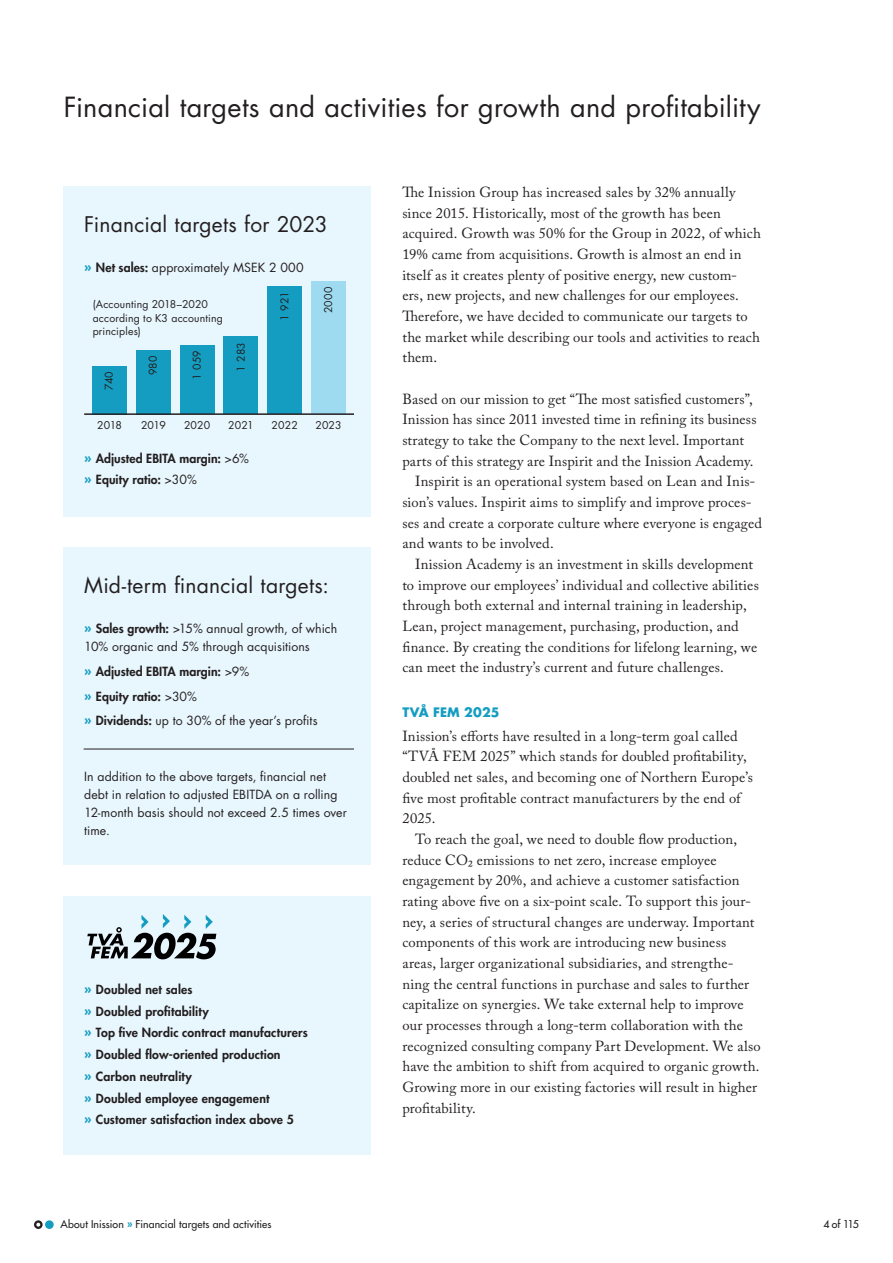
<style>
.page{position:relative;width:893px;height:1263px;background:#fff}
.page>*{position:absolute;margin:0;border:0;box-sizing:border-box;transform-origin:0 0}
.t1{font:27px "Futura Std";letter-spacing:.01em;color:#231f20}
.t2{font:21px "Futura Std";letter-spacing:.01em;color:#231f20}
.t3{font:14.55px/20.7px "Adobe Caslon Pro";letter-spacing:.01em;color:#231f20}
.t4{font:700 12.75px "Futura Std";letter-spacing:.005em;color:#149dc1}
.t5{font:800 12.3px/21.8px "Futura Std";letter-spacing:.015em;color:#231f20}
.t6{font:12.3px/18px "Futura Std";letter-spacing:.005em;color:#231f20}
.t7{font:10.5px/13.5px "Futura Std";letter-spacing:.015em;color:#231f20}
.t8{font:500 10.5px "Futura Std";letter-spacing:.01em;color:#231f20}
.s1{font-weight:700;color:#149dc1}
.s2{font-weight:800}
.s3{font-weight:400}
.s4{font-weight:800;color:#149dc1}
</style>
<div class="page">
<div style="left:45px;top:1220px;width:9px;height:9px;background:#149dc1;border-radius:50%"></div>
<svg style="left:34px;top:1220px;width:9px;height:9px"></svg>
<div style="left:64px;top:186px;width:307px;height:331px;background:#e8f6fd"></div>
<div style="left:64px;top:547px;width:307px;height:317px;background:#e8f6fd"></div>
<div style="left:64px;top:896px;width:307px;height:259px;background:#e8f6fd"></div>
<hr style="left:84px;top:749px;width:270px;height:1px;background:#231f20">
<div style="left:268px;top:287px;width:34px;height:127px;background:#149dc1"></div>
<div style="left:311px;top:281px;width:34px;height:133px;background:#9edbf0"></div>
<div style="left:224px;top:336px;width:34px;height:78px;background:#149dc1"></div>
<div style="left:180px;top:345px;width:34px;height:69px;background:#149dc1"></div>
<div style="left:136px;top:350px;width:34px;height:64px;background:#149dc1"></div>
<div style="left:93px;top:366px;width:34px;height:48px;background:#149dc1"></div>
<hr style="left:84px;top:413px;width:270px;height:2px;background:#231f20">
<svg style="left:87px;top:914px;width:129px;height:45px"></svg>
<h1 class="t1" style="left:64px;top:89px;width:698px">Financial targets and activities for growth and profitability</h1>
<h2 class="t2" style="left:84px;top:211px;width:245px">Financial targets for 2023</h2>
<p class="t6" style="left:84px;top:259px;width:221px"><span class="s1">»</span> <span class="s2">Net sales:</span> approximately MSEK 2 000</p>
<p class="t7" style="left:93px;top:297px;width:132px">(Accounting 2018–2020 according to K3 accounting principles)</p>
<p class="t7" style="left:102px;top:390px;width:20px;rotate:-90deg">740</p>
<p class="t7" style="left:146px;top:375px;width:21px;rotate:-90deg">980</p>
<p class="t7" style="left:190px;top:380px;width:31px;rotate:-90deg">1 059</p>
<p class="t7" style="left:234px;top:372px;width:31px;rotate:-90deg">1 283</p>
<p class="t7" style="left:97px;top:418px;width:26px">2018</p>
<p class="t7" style="left:141px;top:418px;width:26px">2019</p>
<p class="t7" style="left:184px;top:418px;width:28px">2020</p>
<p class="t7" style="left:228px;top:418px;width:27px">2021</p>
<p class="t5" style="left:84px;top:448px;width:166px;line-height:21px"><span class="s1">»</span> Adjusted EBITA margin: <span class="s3">&gt;6% </span><span class="s1">»</span> Equity ratio: <span class="s3">&gt;30%</span></p>
<p class="t7" style="left:278px;top:321px;width:30px;rotate:-90deg">1 921</p>
<p class="t7" style="left:272px;top:418px;width:28px">2022</p>
<p class="t7" style="left:322px;top:313px;width:28px;rotate:-90deg">2000</p>
<p class="t7" style="left:315px;top:418px;width:28px">2023</p>
<h2 class="t2" style="left:84px;top:572px;width:246px">Mid-term financial targets:</h2>
<p class="t6" style="left:84px;top:620px;width:255px"><span class="s1">»</span> <span class="s2">Sales growth:</span> &gt;15% annual growth, of which<br>10% organic and 5% through acquisitions</p>
<p class="t5" style="left:84px;top:659px;width:235px;line-height:24.8px"><span class="s1">»</span> Adjusted EBITA margin: <span class="s3">&gt;9%<br></span><span class="s1">»</span> Equity ratio: <span class="s3">&gt;30%<br></span><span class="s1">»</span> Dividends: <span class="s3">up to 30% of the year’s profits</span></p>
<p class="t6" style="left:84px;top:768px;width:264px">In addition to the above targets, financial net debt in relation to adjusted EBITDA on a rolling 12-month basis should not exceed 2.5 times over time.</p>
<p class="t5" style="left:84px;top:978px;width:225px"><span class="s1">»</span> Doubled net sales<br><span class="s1">»</span> Doubled profitability<br><span class="s1">»</span> Top five Nordic contract manufacturers <span class="s1">»</span> Doubled flow-oriented production<br><span class="s1">»</span> Carbon neutrality<br><span class="s1">»</span> Doubled employee engagement<br><span class="s1">»</span> Customer satisfaction index above 5</p>
<p class="t8" style="left:60px;top:1217px;width:213px">About Inission <span class="s4">»</span> Financial targets and activities</p>
<p class="t3" style="left:402px;top:182px;width:360px">The Inission Group has increased sales by 32% annually since 2015. Historically, most of the growth has been acquired. Growth was 50% for the Group in 2022, of which 19% came from acquisitions. Growth is almost an end in itself as it creates plenty of positive energy, new custom-<br>ers, new projects, and new challenges for our employees.<br>Therefore, we have decided to communicate our targets to the market while describing our tools and activities to reach them.</p>
<p class="t3" style="left:402px;top:388px;width:352px">Based on our mission to get “The most satisfied customers”,</p>
<p class="t3" style="left:402px;top:409px;width:356px">Inission has since 2011 invested time in refining its business</p>
<p class="t3" style="left:402px;top:430px;width:343px">strategy to take the Company to the next level. Important</p>
<p class="t3" style="left:402px;top:450px;width:353px">parts of this strategy are Inspirit and the Inission Academy.</p>
<p class="t3" style="left:415px;top:471px;width:342px">Inspirit is an operational system based on Lean and Inis-</p>
<p class="t3" style="left:402px;top:492px;width:349px">sion’s values. Inspirit aims to simplify and improve proces-</p>
<p class="t3" style="left:402px;top:512px;width:361px">ses and create a corporate culture where everyone is engaged</p>
<p class="t3" style="left:402px;top:533px;width:153px">and wants to be involved.</p>
<p class="t3" style="left:415px;top:554px;width:340px">Inission Academy is an investment in skills development</p>
<p class="t3" style="left:402px;top:574px;width:358px">to improve our employees’ individual and collective abilities</p>
<p class="t3" style="left:402px;top:595px;width:346px">through both external and internal training in leadership,</p>
<p class="t3" style="left:402px;top:616px;width:338px">Lean, project management, purchasing, production, and</p>
<p class="t3" style="left:402px;top:636px;width:356px">finance. By creating the conditions for lifelong learning, we</p>
<p class="t3" style="left:402px;top:657px;width:323px">can meet the industry’s current and future challenges.</p>
<p class="t4" style="left:402px;top:703px;width:99px">TVÅ FEM 2025</p>
<p class="t3" style="left:402px;top:725px;width:352px">Inission’s efforts have resulted in a long-term goal called “TVÅ FEM 2025” which stands for doubled profitability, doubled net sales, and becoming one of Northern Europe’s five most profitable contract manufacturers by the end of 2025.</p>
<p class="t3" style="left:402px;top:828px;width:360px;text-indent:13px">To reach the goal, we need to double flow production, reduce CO₂ emissions to net zero, increase employee engagement by 20%, and achieve a customer satisfaction rating above five on a six-point scale. To support this jour&shy;ney, a series of structural changes are underway. Important components of this work are introducing new business areas, larger organizational subsidiaries, and strengthe&shy;ning the central functions in purchase and sales to further capitalize on synergies. We take external help to improve our processes through a long-term collaboration with the recognized consulting company Part Development. We also have the ambition to shift from acquired to organic growth.<br>Growing more in our existing factories will result in higher profitability.</p>
<p class="t8" style="left:823px;top:1217px;width:37px">4 of 115</p>
</div>
